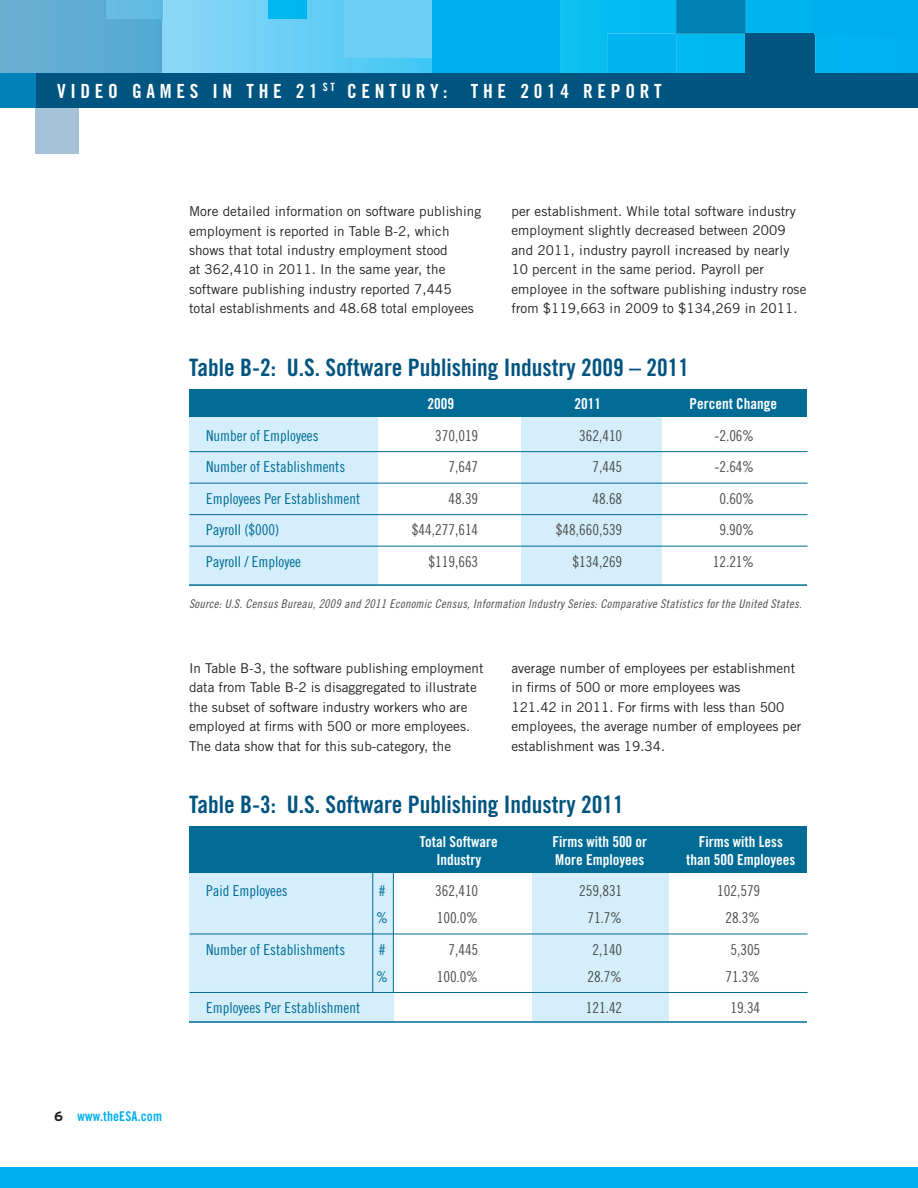
<style>
.page{position:relative;width:918px;height:1188px;background:#fff}
.page>*{position:absolute;margin:0;border:0;box-sizing:border-box;transform-origin:0 0}
.t1{font:24px "Trade Gothic LT Std Bd Cn 20";color:#005480}
.t2{font:19.5px "Trade Gothic Bold Cond Twenty";letter-spacing:.24em;color:#fff}
.t3{font:15px "Trade Gothic LT Std Cn 18";color:#4b4c4d}
.t4{font:15px "Trade Gothic LT Std Cn 18";color:#006b95}
.t5{font:15px "Trade Gothic LT Std Bd Cn 20";color:#fff}
.t6{font:13.5px/19.5px "Trade Gothic LT Std";letter-spacing:.005em;color:#231f20}
.t7{font:13.5px "Trade Gothic LT Std Bd Cn 20";letter-spacing:.01em;color:#00aeef}
.t8{font:12px "Trade Gothic LT Std Cn 18 Obl";letter-spacing:.025em;color:#4b4c4d}
.s1{font-family:"Interstate";font-weight:700;color:#231f20}
</style>
<div class="page">
<div style="left:35px;top:107px;width:44px;height:46px;background:#a4c1d8"></div>
<svg style="left:164px;top:0;width:754px;height:74px;background:#42c3f1"></svg>
<div style="left:745px;top:34px;width:70px;height:69px;background:#005480"></div>
<svg style="left:607px;top:0;width:139px;height:74px;background:#01a9e0"></svg>
<div style="left:432px;top:0;width:127px;height:103px;background:#00aeef"></div>
<div style="left:814px;top:0;width:104px;height:34px;background:#00aeef"></div>
<div style="left:344px;top:0;width:88px;height:57px;background:#6bcff6"></div>
<div style="left:0;top:74px;width:918px;height:34px;background:#005480"></div>
<div style="left:0;top:1167px;width:918px;height:21px;background:#00aeef"></div>
<svg style="left:0;top:0;width:164px;height:108px"></svg>
<div style="left:106px;top:0;width:56px;height:18px;background:#64bbe2"></div>
<div style="left:269px;top:0;width:38px;height:18px;background:#00b7f0"></div>
<div style="left:521px;top:416px;width:141px;height:168px;background:#d4effb"></div>
<div style="left:189px;top:389px;width:189px;height:195px;background:#d4effb"></div>
<div style="left:189px;top:389px;width:618px;height:28px;background:#006b95"></div>
<hr style="left:190px;top:451px;width:618px;height:1px;background:#006b95">
<hr style="left:190px;top:483px;width:618px;height:1px;background:#006b95">
<hr style="left:190px;top:514px;width:618px;height:1px;background:#006b95">
<hr style="left:190px;top:546px;width:618px;height:1px;background:#006b95">
<hr style="left:189px;top:584px;width:618px;height:2px;background:#006b95">
<div style="left:532px;top:852px;width:137px;height:169px;background:#d4effb"></div>
<div style="left:189px;top:827px;width:205px;height:195px;background:#d4effb"></div>
<div style="left:189px;top:827px;width:618px;height:46px;background:#006b95"></div>
<hr style="left:190px;top:934px;width:618px;height:1px;background:#006b95">
<hr style="left:190px;top:992px;width:618px;height:1px;background:#006b95">
<hr style="left:189px;top:1021px;width:618px;height:2px;background:#006b95">
<hr style="left:372px;top:837px;width:1px;height:156px;background:#006b95">
<hr style="left:393px;top:837px;width:1px;height:156px;background:#006b95">
<h2 class="t2" style="left:57px;top:79px;width:606px">VIDEO GAMES IN THE 21 <sup>ST</sup> CENTURY: THE 2014 REPORT</h2>
<p class="t6" style="left:189px;top:201px;width:294px">More detailed information on software publishing employment is reported in Table B-2, which shows that total industry employment stood<br>at 362,410 in 2011. In the same year, the software publishing industry reported 7,445 total establishments and 48.68 total employees</p>
<p class="t6" style="left:512px;top:201px;width:296px">per establishment. While total software industry employment slightly decreased between 2009 and 2011, industry payroll increased by nearly 10 percent in the same period. Payroll per employee in the software publishing industry rose from $119,663 in 2009 to $134,269 in 2011.</p>
<h1 class="t1" style="left:189px;top:353px;width:502px">Table B-2: U.S. Software Publishing Industry 2009 – 2011</h1>
<p class="t5" style="left:428px;top:395px;width:28px">2009</p>
<p class="t5" style="left:575px;top:395px;width:28px">2011</p>
<p class="t5" style="left:690px;top:395px;width:89px">Percent Change</p>
<p class="t4" style="left:206px;top:427px;width:114px">Number of Employees</p>
<p class="t3" style="left:435px;top:427px;width:45px">370,019</p>
<p class="t3" style="left:579px;top:427px;width:45px">362,410</p>
<p class="t3" style="left:714px;top:427px;width:41px">-2.06%</p>
<p class="t4" style="left:206px;top:458px;width:141px">Number of Establishments</p>
<p class="t3" style="left:448px;top:458px;width:31px">7,647</p>
<p class="t3" style="left:592px;top:458px;width:31px">7,445</p>
<p class="t3" style="left:714px;top:458px;width:41px">-2.64%</p>
<p class="t4" style="left:206px;top:490px;width:156px">Employees Per Establishment</p>
<p class="t3" style="left:448px;top:490px;width:31px">48.39</p>
<p class="t3" style="left:592px;top:490px;width:31px">48.68</p>
<p class="t3" style="left:719px;top:490px;width:36px">0.60%</p>
<p class="t4" style="left:206px;top:521px;width:75px">PayroIl ($000)</p>
<p class="t3" style="left:412px;top:521px;width:68px">$44,277,614</p>
<p class="t3" style="left:556px;top:521px;width:68px">$48,660,539</p>
<p class="t3" style="left:719px;top:521px;width:36px">9.90%</p>
<p class="t4" style="left:206px;top:553px;width:96px">PayroIl / Employee</p>
<p class="t3" style="left:428px;top:553px;width:51px">$119,663</p>
<p class="t3" style="left:572px;top:553px;width:51px">$134,269</p>
<p class="t3" style="left:713px;top:553px;width:43px">12.21%</p>
<p class="t8" style="left:189px;top:596px;width:614px">Source: U.S. Census Bureau, 2009 and 2011 Economic Census, Information Industry Series: Comparative Statistics for the United States.</p>
<p class="t6" style="left:189px;top:658px;width:296px">In Table B-3, the software publishing employment data from Table B-2 is disaggregated to illustrate the subset of software industry workers who are employed at rms with 500 or more employees.<br>The data show that for this sub-category, the</p>
<p class="t6" style="left:512px;top:658px;width:291px">average number of employees per establishment in rms of 500 or more employees was<br>121.42 in 2011. For rms with less than 500 employees, the average number of employees per establishment was 19.34.</p>
<h1 class="t1" style="left:189px;top:790px;width:436px">Table B-3: U.S. Software Publishing Industry 2011</h1>
<p class="t5" style="left:420px;top:832px;width:79px">Total Software</p>
<p class="t5" style="left:552px;top:832px;width:96px">Firms with 500 or</p>
<p class="t5" style="left:699px;top:832px;width:86px">Firms with Less</p>
<p class="t5" style="left:436px;top:850px;width:46px">Industry</p>
<p class="t5" style="left:555px;top:850px;width:91px">More Employees</p>
<p class="t5" style="left:686px;top:850px;width:111px">than 500 Employees</p>
<p class="t4" style="left:206px;top:882px;width:83px">Paid Employees</p>
<p class="t4" style="left:379px;top:882px;width:8px">#</p>
<p class="t3" style="left:435px;top:882px;width:45px">362,410</p>
<p class="t3" style="left:579px;top:882px;width:45px">259,831</p>
<p class="t3" style="left:717px;top:882px;width:45px">102,579</p>
<p class="t4" style="left:377px;top:909px;width:13px">%</p>
<p class="t3" style="left:437px;top:909px;width:43px">100.0%</p>
<p class="t3" style="left:587px;top:909px;width:36px">71.7%</p>
<p class="t3" style="left:725px;top:909px;width:36px">28.3%</p>
<p class="t4" style="left:206px;top:940px;width:141px">Number of Establishments</p>
<p class="t4" style="left:379px;top:940px;width:8px">#</p>
<p class="t3" style="left:448px;top:940px;width:31px">7,445</p>
<p class="t3" style="left:592px;top:940px;width:31px">2,140</p>
<p class="t3" style="left:730px;top:940px;width:31px">5,305</p>
<p class="t4" style="left:377px;top:967px;width:13px">%</p>
<p class="t3" style="left:437px;top:967px;width:43px">100.0%</p>
<p class="t3" style="left:587px;top:967px;width:36px">28.7%</p>
<p class="t3" style="left:725px;top:967px;width:36px">71.3%</p>
<p class="t4" style="left:206px;top:999px;width:156px">Employees Per Establishment</p>
<p class="t3" style="left:586px;top:999px;width:38px">121.42</p>
<p class="t3" style="left:730px;top:999px;width:31px">19.34</p>
<p class="t7" style="left:54px;top:1108px;width:110px"><span class="s1">6</span> www.theESA.com</p>
</div>
